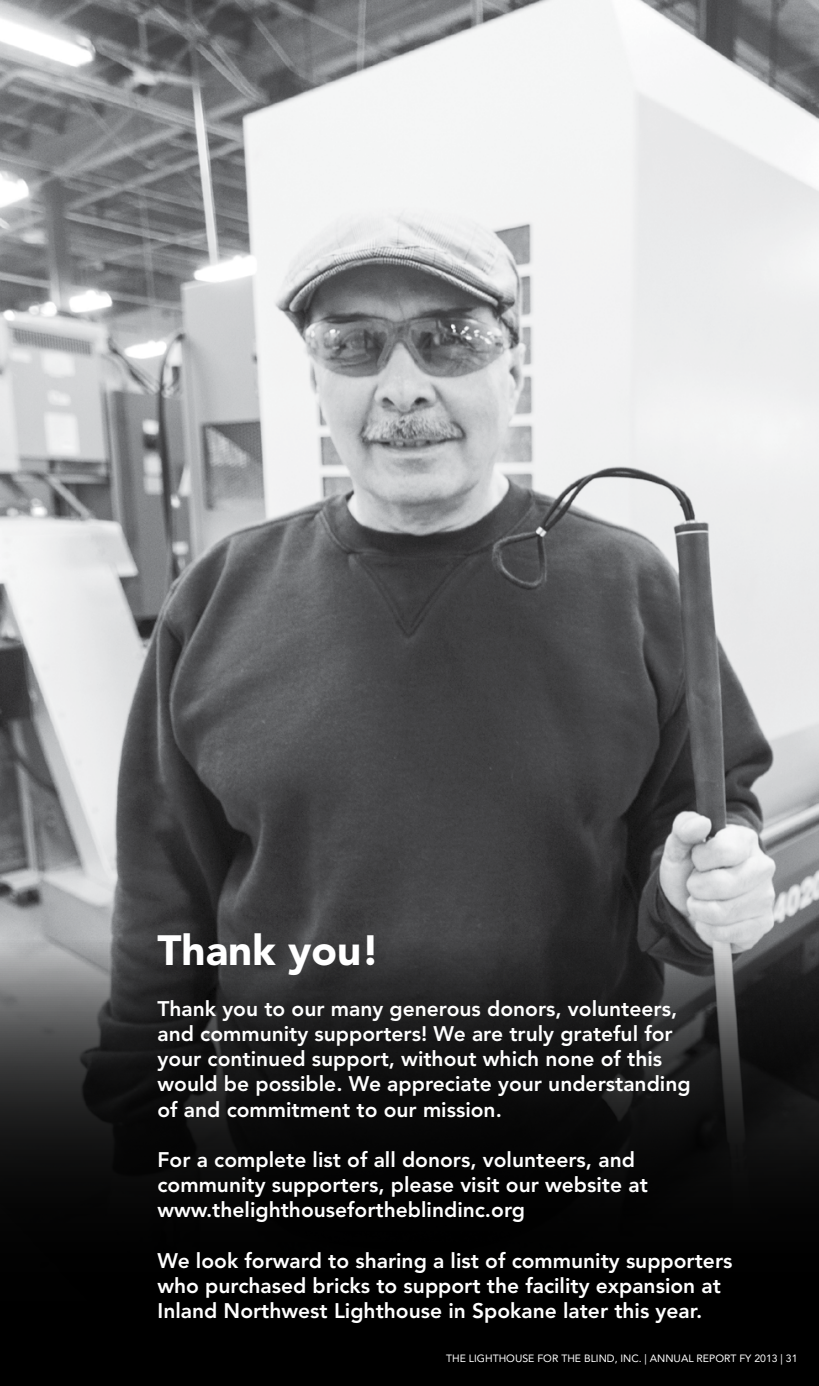
<style>
.page{position:relative;width:819px;height:1386px;background:#fff}
.page>*{position:absolute;margin:0;border:0;box-sizing:border-box;transform-origin:0 0}
.t1{font:900 42px "Avenir LT Std";color:#fff}
.t2{font:800 21px/25.2px "Avenir LT Std";color:#fff}
.t3{font:10.5px "Avenir LT Std";color:#fff}
</style>
<div class="page">
<img style="left:0;top:0;width:819px;height:926px">
<svg style="left:0;top:926px;width:819px;height:460px;background:#141414"></svg>
<h1 class="t1" style="left:158px;top:925px;width:224px">Thank you!</h1>
<p class="t2" style="left:158px;top:996px;width:535px">Thank you to our many generous donors, volunteers, and community supporters! We are truly grateful for your continued support, without which none of this would be possible. We appreciate your understanding of and commitment to our mission.</p>
<p class="t2" style="left:158px;top:1147px;width:492px">For a complete list of all donors, volunteers, and community supporters, please visit our website at www.thelighthousefortheblindinc.org</p>
<p class="t2" style="left:158px;top:1248px;width:577px">We look forward to sharing a list of community supporters who purchased bricks to support the facility expansion at<br>Inland Northwest Lighthouse in Spokane later this year.</p>
<p class="t3" style="left:446px;top:1353px;width:353px">THE LIGHTHOUSE FOR THE BLIND, INC. | ANNUAL REPORT FY 2013 | 31</p>
</div>
